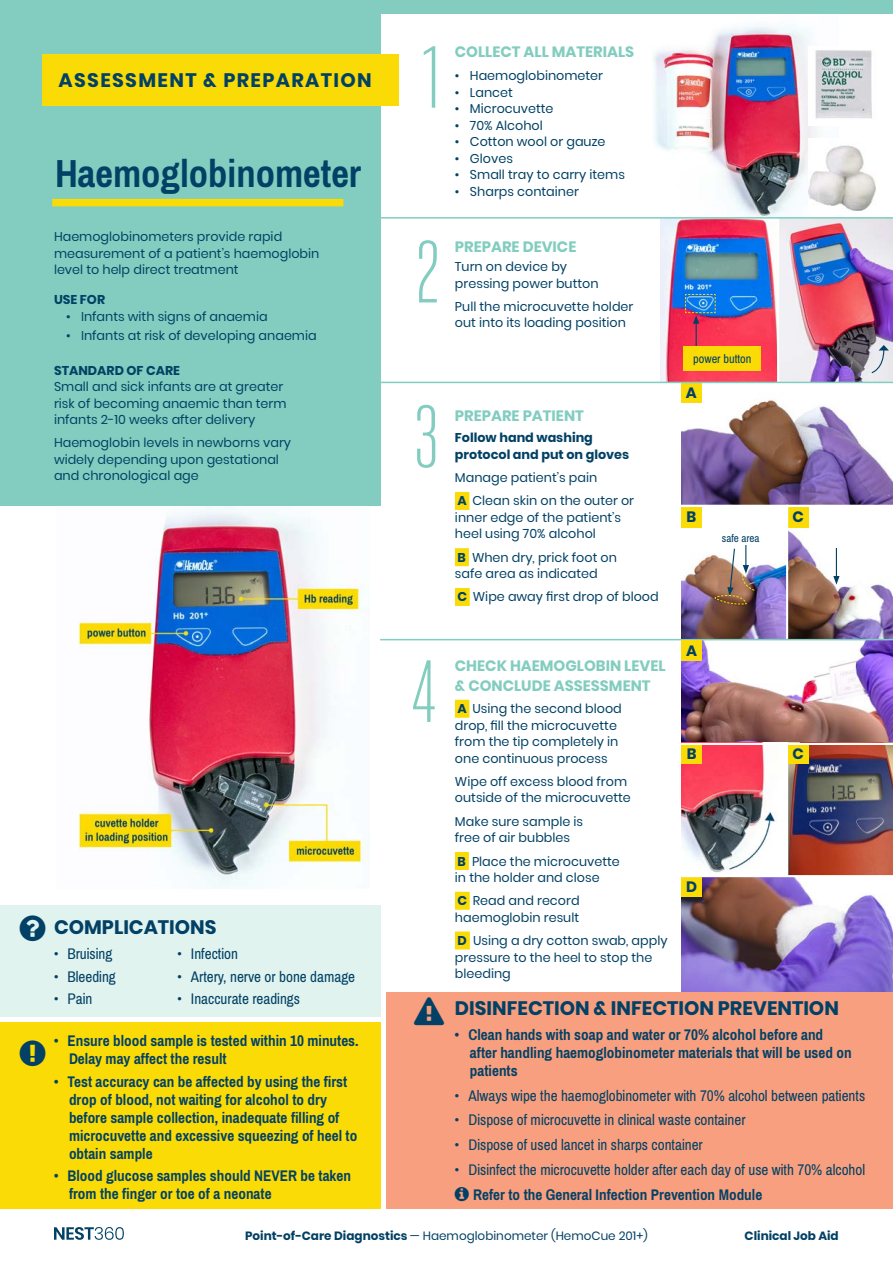
<style>
.page{position:relative;width:893px;height:1263px;background:#fff}
.page>*{position:absolute;margin:0;border:0;box-sizing:border-box;transform-origin:0 0}
.t1{font:300 88.95px "Kaneda Gothic";color:#82cdbf}
.t2{font:700 42px "Pragati Narrow";color:#024165}
.Medium_Text{font:700 19.5px "Poppins";color:#024165}
.Medium_Text-2{font:700 19.5px "Poppins";letter-spacing:.07em;color:#024165}
.Small_Text{font:700 19.5px "Poppins";color:#024165}
.Medium_Text-3{font:700 16.5px/18px "Pragati Narrow";color:#024165}
.t3{font:16.5px "Pragati Narrow";color:#024165}
.Medium_Text-4{font:700 15px/19.5px "Poppins";color:#82cdbf}
.Medium_Text-5{font:700 15px "Poppins";color:#024165}
.t4{font:13.35px "Pragati Narrow";color:#024165}
.Small_Text-2{font:12.75px/16.5px "Poppins";color:#024165}
.Small_Text-3{font:700 12.75px/16.5px "Poppins";color:#024165}
.Medium_Text-6{font:700 12.75px "Poppins";color:#024165}
.t5{font:12px "Poppins";color:#024165}
.t6{font:700 12px "Poppins";color:#024165}
.t7{font:12px "Pragati Narrow";color:#024165}
.s1{font-weight:700}
</style>
<div class="page">
<img style="left:57px;top:505px;width:312px;height:383px">
<img style="left:652px;top:25px;width:166px;height:192px">
<img style="left:809px;top:46px;width:63px;height:79px">
<img style="left:809px;top:138px;width:67px;height:79px">
<img style="left:660px;top:219px;width:233px;height:163px">
<div style="left:0;top:0;width:380px;height:505px;background:#82cdbf"></div>
<div style="left:455px;top:700px;width:14px;height:18px;background:#fadb06"></div>
<div style="left:455px;top:852px;width:14px;height:18px;background:#fadb06"></div>
<div style="left:455px;top:892px;width:15px;height:18px;background:#fadb06"></div>
<div style="left:455px;top:931px;width:15px;height:18px;background:#fadb06"></div>
<div style="left:52px;top:199px;width:291px;height:7px;background:#fadb06"></div>
<div style="left:42px;top:54px;width:356px;height:51px;background:#fadb06"></div>
<img style="left:681px;top:383px;width:212px;height:122px">
<div style="left:681px;top:382px;width:21px;height:21px;background:#fadb06"></div>
<img style="left:681px;top:877px;width:212px;height:115px">
<img style="left:681px;top:640px;width:212px;height:103px">
<img style="left:681px;top:545px;width:105px;height:94px">
<img style="left:681px;top:745px;width:95px;height:128px">
<div style="left:681px;top:507px;width:21px;height:21px;background:#fadb06"></div>
<img style="left:788px;top:530px;width:105px;height:109px">
<img style="left:788px;top:745px;width:105px;height:130px">
<div style="left:788px;top:507px;width:21px;height:21px;background:#fadb06"></div>
<hr style="left:836px;top:548px;width:1px;height:30px;background:#024165">
<svg style="left:833px;top:576px;width:7px;height:9px"></svg>
<svg style="left:714px;top:546px;width:41px;height:59px"></svg>
<div style="left:455px;top:492px;width:14px;height:18px;background:#fadb06"></div>
<div style="left:455px;top:548px;width:14px;height:18px;background:#fadb06"></div>
<div style="left:455px;top:588px;width:15px;height:18px;background:#fadb06"></div>
<div style="left:374px;top:0;width:519px;height:14px;background:#82cdbf"></div>
<div style="left:0;top:906px;width:380px;height:111px;background:#e0f3ef"></div>
<div style="left:386px;top:992px;width:507px;height:217px;background:#f79f7e"></div>
<div style="left:0;top:1022px;width:380px;height:187px;background:#fadb06"></div>
<hr style="left:777px;top:219px;width:2px;height:163px;background:#fff">
<svg style="left:54px;top:1227px;width:70px;height:13px"></svg>
<hr style="left:380px;top:639px;width:513px;height:1px;background:#82cdbf">
<hr style="left:696px;top:321px;width:1px;height:31px;background:#024165">
<div style="left:683px;top:346px;width:78px;height:25px;background:#fadb06"></div>
<svg style="left:685px;top:294px;width:31px;height:30px"></svg>
<hr style="left:380px;top:217px;width:513px;height:2px;background:#82cdbf">
<hr style="left:380px;top:382px;width:513px;height:1px;background:#82cdbf">
<div style="left:681px;top:743px;width:21px;height:21px;background:#fadb06"></div>
<div style="left:681px;top:876px;width:21px;height:21px;background:#fadb06"></div>
<div style="left:681px;top:640px;width:21px;height:21px;background:#fadb06"></div>
<div style="left:788px;top:743px;width:21px;height:21px;background:#fadb06"></div>
<hr style="left:681px;top:743px;width:212px;height:2px;background:#fff">
<hr style="left:681px;top:875px;width:212px;height:2px;background:#fff">
<svg style="left:871px;top:345px;width:18px;height:29px"></svg>
<p class="Medium_Text-2" style="left:58px;top:68px;width:315px">ASSESSMENT &amp; PREPARATION</p>
<p class="t2" style="left:55px;top:148px;width:308px">Haemoglobinometer</p>
<p class="Small_Text-2" style="left:54px;top:228px;width:267px">Haemoglobinometers provide rapid measurement of a patient’s haemoglobin level to help direct treatment</p>
<p class="Small_Text-3" style="left:54px;top:291px;width:53px">USE FOR</p>
<p class="Small_Text-2" style="left:66px;top:308px;width:203px">• Infants with signs of anaemia</p>
<p class="Small_Text-2" style="left:66px;top:327px;width:252px">• Infants at risk of developing anaemia</p>
<p class="Medium_Text-6" style="left:54px;top:363px;width:128px">STANDARD OF CARE</p>
<p class="Small_Text-2" style="left:54px;top:378px;width:234px">Small and sick infants are at greater risk of becoming anaemic than term infants 2-10 weeks after delivery</p>
<p class="Small_Text-2" style="left:54px;top:435px;width:239px">Haemoglobin levels in newborns vary widely depending upon gestational and chronological age</p>
<p class="t1" style="left:422px;top:29px;width:18px">1</p>
<p class="Medium_Text-4" style="left:455px;top:42px;width:181px">COLLECT ALL MATERIALS</p>
<p class="Small_Text-2" style="left:455px;top:68px;width:150px">• Haemoglobinometer</p>
<p class="Small_Text-2" style="left:455px;top:84px;width:59px">• Lancet</p>
<p class="Small_Text-2" style="left:455px;top:101px;width:100px">• Microcuvette</p>
<p class="Small_Text-2" style="left:455px;top:117px;width:89px">• 70% Alcohol</p>
<p class="Small_Text-2" style="left:455px;top:134px;width:152px">• Cotton wool or gauze</p>
<p class="Small_Text-2" style="left:455px;top:150px;width:59px">• Gloves</p>
<p class="Small_Text-2" style="left:455px;top:167px;width:171px">• Small tray to carry items</p>
<p class="Small_Text-2" style="left:455px;top:183px;width:125px">• Sharps container</p>
<p class="t1" style="left:416px;top:224px;width:24px">2</p>
<p class="Medium_Text-4" style="left:455px;top:237px;width:123px">PREPARE DEVICE</p>
<p class="Small_Text-2" style="left:455px;top:259px;width:145px">Turn on device by pressing power button</p>
<p class="Small_Text-2" style="left:455px;top:298px;width:180px">Pull the microcuvette holder out into its loading position</p>
<p class="t1" style="left:415px;top:388px;width:25px">3</p>
<p class="Medium_Text-4" style="left:455px;top:406px;width:130px">PREPARE PATIENT</p>
<p class="Small_Text-3" style="left:455px;top:430px;width:176px">Follow hand washing protocol and put on gloves</p>
<p class="Small_Text-2" style="left:455px;top:469px;width:144px">Manage patient’s pain</p>
<p class="Small_Text-2" style="left:455px;top:493px;width:181px"><span class="s1">A</span> Clean skin on the outer or inner edge of the patient’s heel using 70% alcohol</p>
<p class="Small_Text-2" style="left:455px;top:549px;width:163px"><span class="s1">B</span> When dry, prick foot on safe area as indicated</p>
<p class="Small_Text-2" style="left:458px;top:589px;width:203px"><span class="s1">C</span> Wipe away first drop of blood</p>
<p class="t4" style="left:693px;top:350px;width:60px">power button</p>
<p class="Medium_Text-5" style="left:686px;top:384px;width:12px">A</p>
<p class="Medium_Text-5" style="left:686px;top:508px;width:11px">B</p>
<p class="Medium_Text-5" style="left:793px;top:508px;width:13px">C</p>
<p class="t7" style="left:722px;top:531px;width:39px">safe area</p>
<p class="Medium_Text-5" style="left:686px;top:642px;width:12px">A</p>
<p class="t1" style="left:411px;top:643px;width:26px">4</p>
<p class="Medium_Text-4" style="left:455px;top:656px;width:212px">CHECK HAEMOGLOBIN LEVEL &amp; CONCLUDE ASSESSMENT</p>
<p class="Small_Text-2" style="left:455px;top:700px;width:168px"><span class="s1">A</span> Using the second blood drop, fill the microcuvette from the tip completely in one continuous process</p>
<p class="Small_Text-2" style="left:455px;top:773px;width:177px">Wipe off excess blood from outside of the microcuvette</p>
<p class="Small_Text-2" style="left:455px;top:813px;width:130px">Make sure sample is free of air bubbles</p>
<p class="Small_Text-2" style="left:455px;top:853px;width:166px"><span class="s1">B</span> Place the microcuvette in the holder and close</p>
<p class="Small_Text-2" style="left:455px;top:892px;width:126px"><span class="s1">C</span> Read and record haemoglobin result</p>
<p class="Small_Text-2" style="left:455px;top:932px;width:214px"><span class="s1">D</span> Using a dry cotton swab, apply pressure to the heel to stop the bleeding</p>
<p class="Medium_Text-5" style="left:793px;top:745px;width:13px">C</p>
<p class="Medium_Text-5" style="left:687px;top:745px;width:11px">B</p>
<p class="Medium_Text-5" style="left:686px;top:878px;width:12px">D</p>
<p class="Small_Text" style="left:54px;top:916px;width:164px">COMPLICATIONS</p>
<p class="t3" style="left:54px;top:944px;width:60px">• Bruising</p>
<p class="t3" style="left:54px;top:966px;width:63px">• Bleeding</p>
<p class="t3" style="left:54px;top:989px;width:40px">• Pain</p>
<p class="Medium_Text-3" style="left:69px;top:1031px;width:291px;text-indent:-15px">• Ensure blood sample is tested within 10 minutes.<br>Delay may affect the result</p>
<p class="Medium_Text-3" style="left:69px;top:1072px;width:290px;text-indent:-15px">• Test accuracy can be affected by using the first drop of blood, not waiting for alcohol to dry before sample collection, inadequate filling of microcuvette and excessive squeezing of heel to obtain sample</p>
<p class="Medium_Text-3" style="left:69px;top:1166px;width:284px;text-indent:-15px">• Blood glucose samples should NEVER be taken from the finger or toe of a neonate</p>
<p class="t5" style="left:245px;top:1228px;width:404px"><span class="s1">Point-of-Care Diagnostics</span> — Haemoglobinometer (HemoCue 201+)</p>
<p class="t6" style="left:745px;top:1228px;width:96px">Clinical Job Aid</p>
<p class="t3" style="left:177px;top:944px;width:62px">• Infection</p>
<p class="t3" style="left:177px;top:966px;width:179px">• Artery, nerve or bone damage</p>
<p class="t3" style="left:177px;top:989px;width:124px">• Inaccurate readings</p>
<p class="Medium_Text" style="left:455px;top:997px;width:385px">DISINFECTION &amp; INFECTION PREVENTION</p>
<p class="Medium_Text-3" style="left:470px;top:1025px;width:383px;text-indent:-15px">• Clean hands with soap and water or 70% alcohol before and after handling haemoglobinometer materials that will be used on patients</p>
<p class="t3" style="left:455px;top:1085px;width:412px">• Always wipe the haemoglobinometer with 70% alcohol between patients</p>
<p class="t3" style="left:455px;top:1110px;width:292px">• Dispose of microcuvette in clinical waste container</p>
<p class="t3" style="left:455px;top:1135px;width:249px">• Dispose of used lancet in sharps container</p>
<p class="t3" style="left:455px;top:1159px;width:412px">• Disinfect the microcuvette holder after each day of use with 70% alcohol</p>
<p class="Medium_Text-3" style="left:473px;top:1186px;width:291px">Refer to the General Infection Prevention Module</p>
</div>
